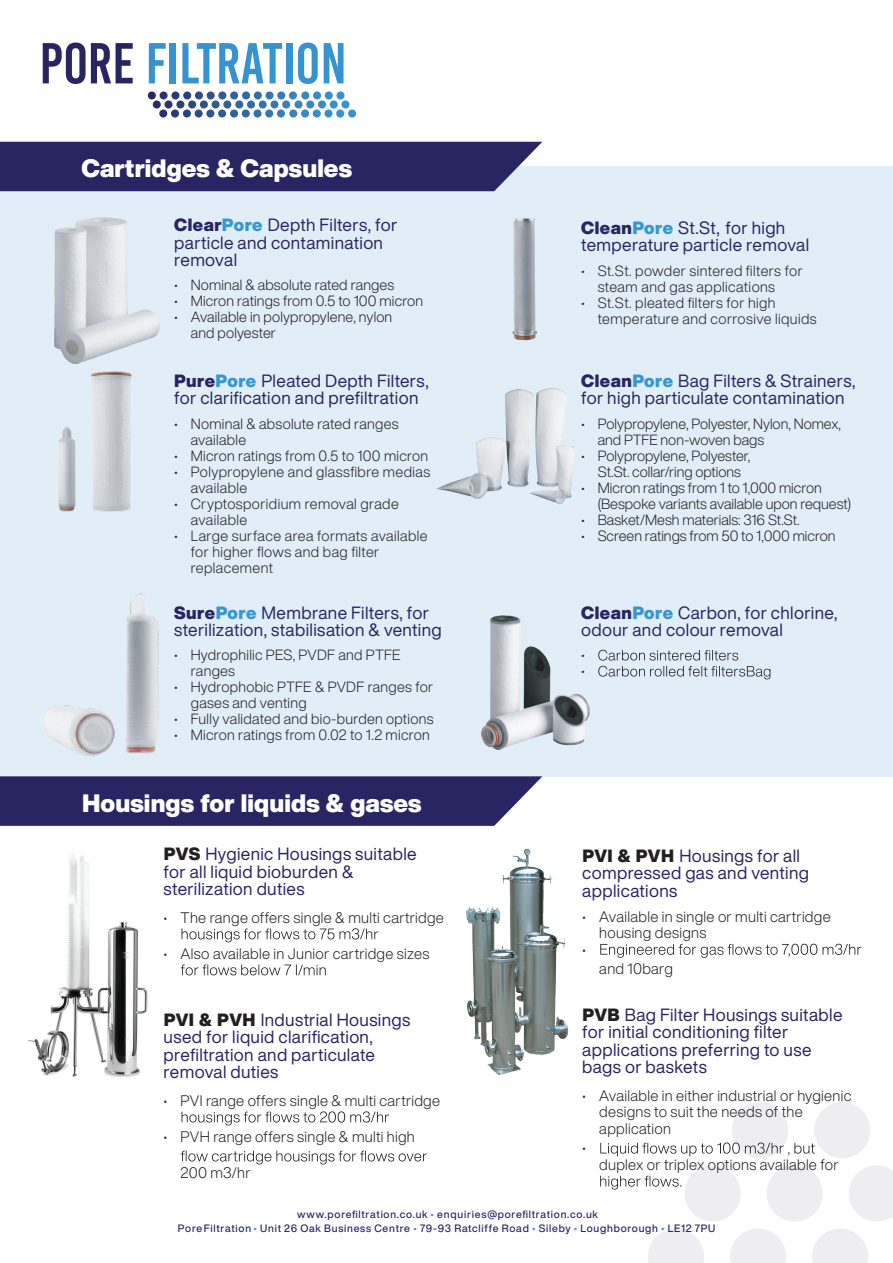
<style>
.page{position:relative;width:893px;height:1263px;background:#fff}
.page>*{position:absolute;margin:0;border:0;box-sizing:border-box;transform-origin:0 0}
.t1{font:900 24.75px "Helvetica Now Display";letter-spacing:.005em;color:#fff}
.t2{font:17.4px/17.4px "Helvetica Now Display";letter-spacing:.02em;color:#282562}
.t3{font:300 15px/16.5px "Helvetica Now Display";letter-spacing:.02em;color:#231f20}
.t4{font:300 14.55px/16px "Helvetica Now Display";letter-spacing:.01em;color:#231f20}
.t5{font:300 14.55px/16px "Helvetica Now Display";letter-spacing:.03em;color:#231f20}
.t6{font:500 10.5px/13.5px "Helvetica Now Display";letter-spacing:.07em;color:#282562;text-align:center}
.s1{font-weight:900}
.s2{font-weight:900;color:#3696d2}
.s3{font-weight:900;color:#231f20}
.s4{color:#3a98d3}
</style>
<div class="page">
<div style="left:732px;top:1102px;width:56px;height:56px;background:#eeedf2;border-radius:50%"></div>
<div style="left:814px;top:1102px;width:56px;height:56px;background:#eeedf2;border-radius:50%"></div>
<div style="left:684px;top:1165px;width:57px;height:56px;background:#eeedf2;border-radius:50%"></div>
<div style="left:766px;top:1165px;width:57px;height:56px;background:#eeedf2;border-radius:50%"></div>
<svg style="left:849px;top:1165px;width:44px;height:56px"></svg>
<svg style="left:812px;top:1229px;width:56px;height:34px"></svg>
<svg style="left:730px;top:1229px;width:56px;height:34px"></svg>
<svg style="left:648px;top:1229px;width:56px;height:34px"></svg>
<div style="left:0;top:166px;width:893px;height:610px;background:#e1eef7"></div>
<svg style="left:0;top:776px;width:542px;height:50px;background:#33306a"></svg>
<div style="left:0;top:142px;width:542px;height:49px;background:#282562"></div>
<img style="left:55px;top:217px;width:104px;height:146px">
<img style="left:512px;top:218px;width:26px;height:123px">
<img style="left:58px;top:371px;width:74px;height:141px">
<img style="left:481px;top:616px;width:109px;height:134px">
<img style="left:43px;top:593px;width:116px;height:164px">
<img style="left:436px;top:388px;width:138px;height:117px">
<svg style="left:598px;top:650px;width:172px;height:29px"></svg>
<svg style="left:182px;top:928px;width:196px;height:14px"></svg>
<svg style="left:181px;top:964px;width:145px;height:11px"></svg>
<svg style="left:182px;top:1111px;width:207px;height:14px"></svg>
<svg style="left:181px;top:1150px;width:246px;height:14px"></svg>
<svg style="left:600px;top:944px;width:261px;height:14px"></svg>
<svg style="left:600px;top:1142px;width:215px;height:14px"></svg>
<svg style="left:600px;top:1176px;width:81px;height:13px"></svg>
<img style="left:28px;top:853px;width:120px;height:225px">
<img style="left:466px;top:848px;width:103px;height:227px">
<svg style="left:148px;top:91px;width:201px;height:18px"></svg>
<svg style="left:43px;top:43px;width:90px;height:41px"></svg>
<svg style="left:149px;top:43px;width:17px;height:40px"></svg>
<div style="left:170px;top:43px;width:6px;height:40px;background:#3793d0"></div>
<svg style="left:182px;top:43px;width:100px;height:40px"></svg>
<div style="left:286px;top:43px;width:6px;height:40px;background:#3793d0"></div>
<svg style="left:298px;top:43px;width:20px;height:41px"></svg>
<svg style="left:324px;top:43px;width:20px;height:40px"></svg>
<h1 class="t1" style="left:81px;top:151px;width:272px">Cartridges &amp; Capsules</h1>
<p class="t2" style="left:174px;top:216px;width:224px"><span class="s1">Clear</span><span class="s2">Pore</span> Depth Filters, for particle and contamination removal</p>
<p class="t4" style="left:174px;top:277px;width:222px">• Nominal &amp; absolute rated ranges</p>
<p class="t4" style="left:174px;top:293px;width:250px">• Micron ratings from 0.5 to 100 micron</p>
<p class="t4" style="left:191px;top:309px;width:203px;text-indent:-16px">• Available in polypropylene, nylon and polyester</p>
<p class="t2" style="left:174px;top:372px;width:256px"><span class="s1">Pure</span><span class="s2">Pore</span> Pleated Depth Filters, for clarification and prefiltration</p>
<p class="t4" style="left:191px;top:415px;width:209px;text-indent:-16px">• Nominal &amp; absolute rated ranges available</p>
<p class="t4" style="left:174px;top:447px;width:255px">• Micron ratings from 0.5 to 100 micron</p>
<p class="t5" style="left:191px;top:463px;width:241px;text-indent:-16px">• Polypropylene and glassfibre medias available</p>
<p class="t5" style="left:191px;top:495px;width:210px;text-indent:-16px">• Cryptosporidium removal grade available</p>
<p class="t5" style="left:191px;top:527px;width:238px;text-indent:-16px">• Large surface area formats available for higher flows and bag filter replacement</p>
<p class="t2" style="left:174px;top:604px;width:269px"><span class="s1">Sure</span><span class="s2">Pore</span> Membrane Filters, for sterilization, stabilisation &amp; venting</p>
<p class="t4" style="left:191px;top:647px;width:211px;text-indent:-16px">• Hydrophilic PES, PVDF and PTFE ranges</p>
<p class="t4" style="left:191px;top:679px;width:244px;text-indent:-16px">• Hydrophobic PTFE &amp; PVDF ranges for gases and venting</p>
<p class="t4" style="left:174px;top:711px;width:261px">• Fully validated and bio-burden options</p>
<p class="t4" style="left:174px;top:727px;width:257px">• Micron ratings from 0.02 to 1.2 micron</p>
<h1 class="t1" style="left:82px;top:786px;width:341px">Housings for liquids &amp; gases</h1>
<p class="t2" style="left:581px;top:219px;width:229px"><span class="s1">Clean</span><span class="s2">Pore</span> St.St, for high temperature particle removal</p>
<p class="t5" style="left:598px;top:262px;width:206px;text-indent:-16px">• St.St. powder sintered filters for steam and gas applications</p>
<p class="t5" style="left:598px;top:294px;width:220px;text-indent:-16px">• St.St. pleated filters for high temperature and corrosive liquids</p>
<p class="t2" style="left:581px;top:372px;width:276px"><span class="s1">Clean</span><span class="s2">Pore</span> Bag Filters &amp; Strainers, for high particulate contamination</p>
<p class="t4" style="left:598px;top:415px;width:245px;text-indent:-16px">• Polypropylene, Polyester, Nylon, Nomex, and PTFE non-woven bags</p>
<p class="t4" style="left:581px;top:447px;width:171px;text-align:center">• Polypropylene, Polyester,<br>St.St. collar/ring options</p>
<p class="t4" style="left:598px;top:479px;width:255px;text-indent:-16px">• Micron ratings from 1 to 1,000 micron (Bespoke variants available upon request)</p>
<p class="t4" style="left:581px;top:511px;width:220px">• Basket/Mesh materials: 316 St.St.</p>
<p class="t4" style="left:581px;top:527px;width:256px">• Screen ratings from 50 to 1,000 micron</p>
<p class="t2" style="left:581px;top:604px;width:258px"><span class="s1">Clean</span><span class="s2">Pore</span> Carbon, for chlorine, odour and colour removal</p>
<p class="t4" style="left:581px;top:647px;width:5px">• •</p>
<p class="t2" style="left:164px;top:845px;width:255px"><span class="s3">PVS</span> Hygienic Housings suitable for all liquid bioburden &amp; sterilization duties</p>
<p class="t3" style="left:164px;top:909px;width:282px">• The range offers single &amp; multi cartridge</p>
<p class="t3" style="left:164px;top:945px;width:267px">• Also available in Junior cartridge sizes</p>
<p class="t2" style="left:582px;top:847px;width:228px"><span class="s3">PVI &amp; PVH</span> Housings for all compressed gas and venting applications</p>
<p class="t3" style="left:582px;top:908px;width:250px">• Available in single or multi cartridge</p>
<p class="t3" style="left:599px;top:924px;width:109px">housing designs</p>
<p class="t3" style="left:582px;top:941px;width:5px">•</p>
<p class="t3" style="left:599px;top:960px;width:75px">and 10barg</p>
<p class="t2" style="left:582px;top:1006px;width:262px"><span class="s3">PVB</span> Bag Filter Housings suitable for initial conditioning filter applications preferring to use bags or baskets</p>
<p class="t3" style="left:599px;top:1087px;width:254px;text-indent:-17px">• Available in either industrial or hygienic designs to suit the needs of the application</p>
<p class="t3" style="left:582px;top:1140px;width:5px">•</p>
<p class="t3" style="left:599px;top:1156px;width:241px">duplex or triplex options available for</p>
<p class="t6" style="left:178px;top:1207px;width:539px">www.porefiltration.co.uk <span class="s4">•</span> enquiries@porefiltration.co.uk<br>PoreFiltration <span class="s4">•</span> Unit 26 Oak Business Centre <span class="s4">•</span> 79-93 Ratcliffe Road <span class="s4">•</span> Sileby <span class="s4">•</span> Loughborough <span class="s4">•</span> LE12 7PU</p>
<p class="t2" style="left:164px;top:1011px;width:248px"><span class="s3">PVI &amp; PVH</span> Industrial Housings used for liquid clarification, prefiltration and particulate removal duties</p>
<p class="t3" style="left:164px;top:1092px;width:278px">• PVI range offers single &amp; multi cartridge</p>
<p class="t3" style="left:164px;top:1128px;width:253px">• PVH range offers single &amp; multi high</p>
<p class="t3" style="left:181px;top:1164px;width:71px">200 m3/hr</p>
</div>
